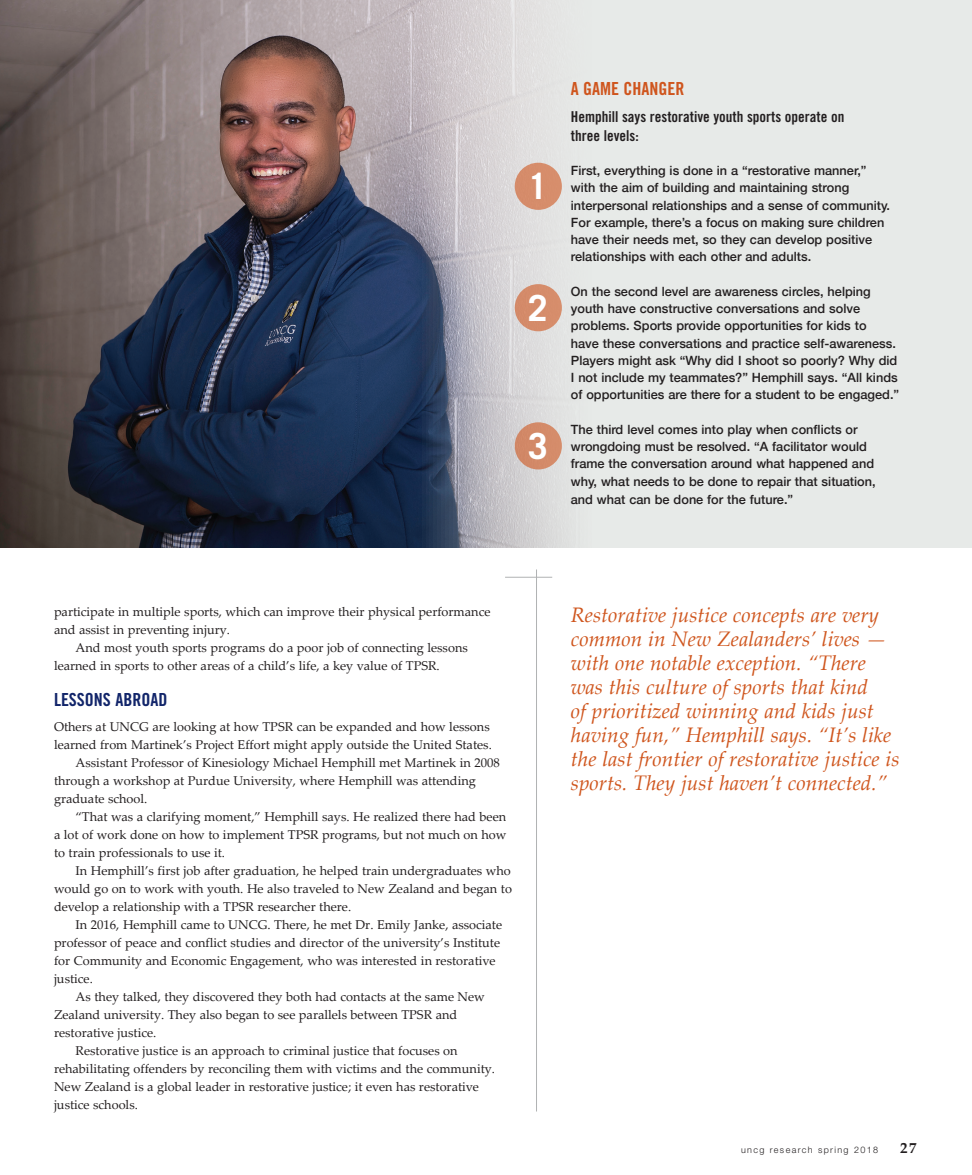
<style>
.page{position:relative;width:972px;height:1175px;background:#fff}
.page>*{position:absolute;margin:0;border:0;box-sizing:border-box;transform-origin:0 0}
.t1{font:700 36px "Trade Gothic";color:#fff}
.t2{font:italic 21px/24px "Palatino Linotype";color:#cf551d}
.t3{font:18px "Trade Gothic Bold Cond Twenty";color:#12256a}
.t4{font:18px "Trade Gothic Bold Cond Twenty";color:#cf551d}
.t5{font:15px/19.5px "Trade Gothic Bold Cond Twenty";color:#231f20}
.t6{font:700 15px "Palatino Linotype";color:#231f20}
.t7{font:12.75px "Palatino Linotype";color:#231f20}
.t8{font:500 12.75px/17.2px "Helvetica Neue";color:#231f20}
.t9{font:300 9px "Helvetica Neue LT Std";letter-spacing:.15em;color:#231f20}
</style>
<div class="page">
<img style="left:0;top:0;width:972px;height:547px">
<hr style="left:536px;top:569px;width:1px;height:542px;background:#b0b2b3">
<hr style="left:505px;top:577px;width:47px;height:1px;background:#b0b2b3">
<div style="left:515px;top:163px;width:47px;height:47px;background:#d68d6b;border-radius:50%"></div>
<div style="left:515px;top:284px;width:47px;height:47px;background:#d58c6b;border-radius:50%"></div>
<div style="left:515px;top:422px;width:47px;height:47px;background:#d38a69;border-radius:50%"></div>
<h1 class="t1" style="left:528px;top:164px;width:22px">1</h1>
<h1 class="t1" style="left:528px;top:286px;width:22px">2</h1>
<h1 class="t1" style="left:528px;top:424px;width:22px">3</h1>
<h3 class="t4" style="left:571px;top:77px;width:115px">A GAME CHANGER</h3>
<p class="t5" style="left:571px;top:107px;width:275px">Hemphill says restorative youth sports operate on three levels:</p>
<p class="t8" style="left:571px;top:161px;width:321px">First, everything is done in a “restorative manner,” with the aim of building and maintaining strong interpersonal relationships and a sense of community.<br>For example, there’s a focus on making sure children have their needs met, so they can develop positive relationships with each other and adults.</p>
<p class="t8" style="left:571px;top:282px;width:330px">On the second level are awareness circles, helping youth have constructive conversations and solve problems. Sports provide opportunities for kids to<br>have these conversations and practice self-awareness.<br>Players might ask “Why did I shoot so poorly? Why did I not include my teammates?” Hemphill says. “All kinds of opportunities are there for a student to be engaged.”</p>
<p class="t8" style="left:571px;top:419px;width:306px">The third level comes into play when conflicts or wrongdoing must be resolved. “A facilitator would frame the conversation around what happened and why, what needs to be done to repair that situation, and what can be done for the future.”</p>
<p class="t7" style="left:54px;top:603px;width:438px">participate in multiple sports, which can improve their physical performance</p>
<p class="t7" style="left:54px;top:621px;width:178px">and assist in preventing injury.</p>
<p class="t7" style="left:76px;top:639px;width:394px">And most youth sports programs do a poor job of connecting lessons</p>
<p class="t7" style="left:54px;top:657px;width:387px">learned in sports to other areas of a child’s life, a key value of TPSR.</p>
<h3 class="t3" style="left:54px;top:689px;width:115px">LESSONS ABROAD</h3>
<p class="t7" style="left:54px;top:717px;width:437px">Others at UNCG are looking at how TPSR can be expanded and how lessons</p>
<p class="t7" style="left:54px;top:735px;width:439px">learned from Martinek’s Project Effort might apply outside the United States.</p>
<p class="t7" style="left:76px;top:753px;width:426px">Assistant Professor of Kinesiology Michael Hemphill met Martinek in 2008</p>
<p class="t7" style="left:54px;top:771px;width:423px">through a workshop at Purdue University, where Hemphill was attending</p>
<p class="t7" style="left:54px;top:789px;width:95px">graduate school.</p>
<p class="t7" style="left:76px;top:807px;width:432px">“That was a clarifying moment,” Hemphill says. He realized there had been</p>
<p class="t7" style="left:54px;top:825px;width:454px">a lot of work done on how to implement TPSR programs, but not much on how</p>
<p class="t7" style="left:54px;top:843px;width:173px">to train professionals to use it.</p>
<p class="t7" style="left:76px;top:861px;width:437px">In Hemphill’s first job after graduation, he helped train undergraduates who</p>
<p class="t7" style="left:54px;top:879px;width:459px">would go on to work with youth. He also traveled to New Zealand and began to</p>
<p class="t7" style="left:54px;top:897px;width:299px">develop a relationship with a TPSR researcher there.</p>
<p class="t7" style="left:76px;top:915px;width:428px">In 2016, Hemphill came to UNCG. There, he met Dr. Emily Janke, associate</p>
<p class="t7" style="left:54px;top:933px;width:448px">professor of peace and conflict studies and director of the university’s Institute</p>
<p class="t7" style="left:54px;top:951px;width:443px">for Community and Economic Engagement, who was interested in restorative</p>
<p class="t7" style="left:54px;top:969px;width:40px">justice.</p>
<p class="t7" style="left:76px;top:987px;width:411px">As they talked, they discovered they both had contacts at the same New</p>
<p class="t7" style="left:54px;top:1005px;width:405px">Zealand university. They also began to see parallels between TPSR and</p>
<p class="t7" style="left:54px;top:1023px;width:104px">restorative justice.</p>
<p class="t7" style="left:76px;top:1041px;width:384px">Restorative justice is an approach to criminal justice that focuses on</p>
<p class="t7" style="left:54px;top:1060px;width:443px">rehabilitating offenders by reconciling them with victims and the community.</p>
<p class="t7" style="left:54px;top:1078px;width:427px">New Zealand is a global leader in restorative justice; it even has restorative</p>
<p class="t7" style="left:54px;top:1096px;width:85px">justice schools.</p>
<p class="t2" style="left:571px;top:602px;width:330px">Restorative justice concepts are very common in New Zealanders’ lives — with one notable exception. “There was this culture of sports that kind<br>of prioritized winning and kids just having fun,” Hemphill says. “It’s like the last frontier of restorative justice is sports. They just haven’t connected.”</p>
<p class="t9" style="left:741px;top:1144px;width:139px">uncg research spring 2018</p>
<p class="t6" style="left:900px;top:1137px;width:18px">27</p>
</div>
